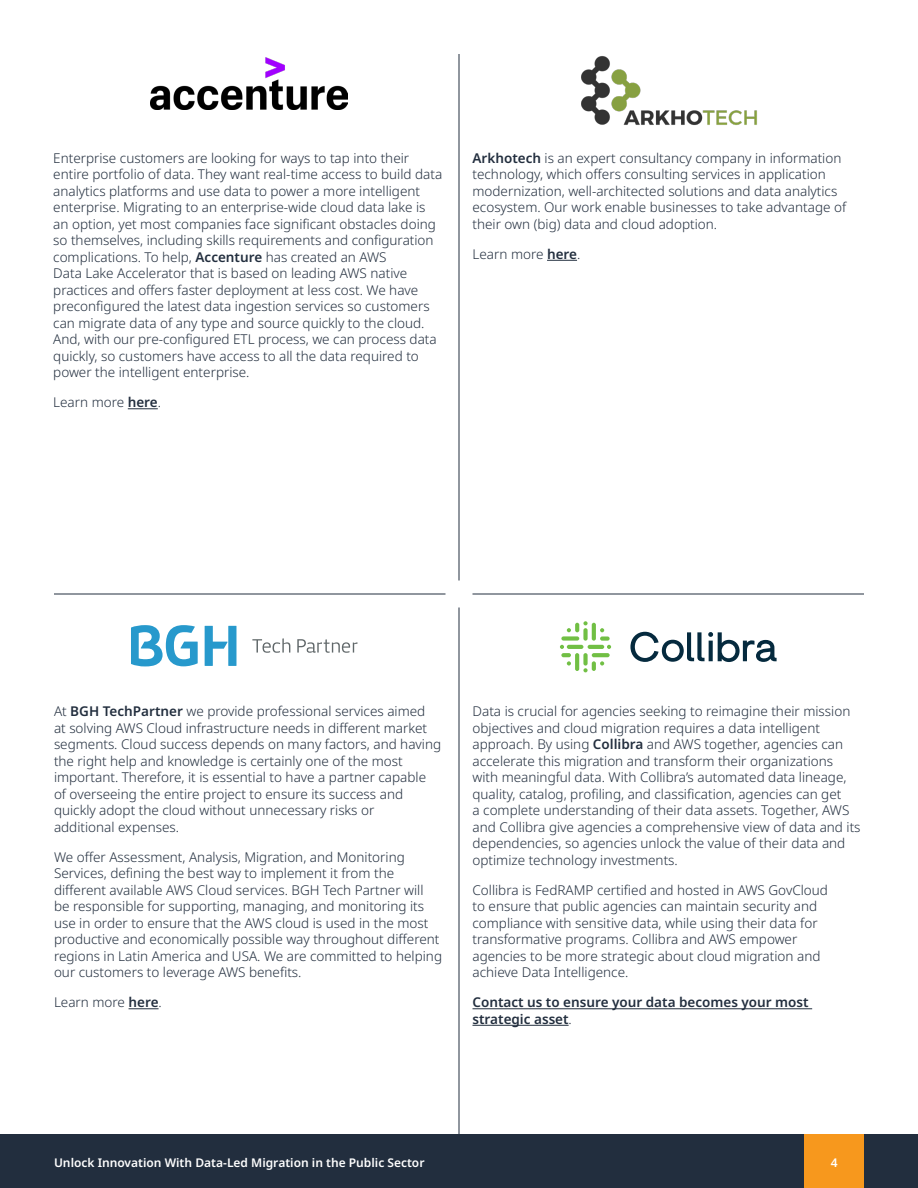
<style>
.page{position:relative;width:918px;height:1188px;background:#fff}
.page>*{position:absolute;margin:0;border:0;box-sizing:border-box;transform-origin:0 0}
.t1{font:300 13.5px/16.5px "Noto Sans";color:#222e3e}
.t2{font:600 13.5px/16.5px "Noto Sans";color:#222e3e}
.t3{font:600 12px "Noto Sans";color:#fff}
.t4{font:7.65px/9.1px "Myriad Pro";color:#231f20}
.s1{font-weight:600}
.s2{font-weight:300}
</style>
<div class="page">
<hr style="left:459px;top:54px;width:1px;height:526px;background:#222e3e">
<hr style="left:459px;top:608px;width:1px;height:526px;background:#222e3e">
<hr style="left:54px;top:594px;width:392px;height:1px;background:#222e3e">
<hr style="left:472px;top:594px;width:392px;height:1px;background:#222e3e">
<hr style="left:128px;top:408px;width:30px;height:1px;background:#222e3e">
<img style="left:151px;top:58px;width:196px;height:52px">
<hr style="left:472px;top:1008px;width:340px;height:1px;background:#222e3e">
<hr style="left:472px;top:1025px;width:97px;height:1px;background:#222e3e">
<svg style="left:560px;top:621px;width:51px;height:51px"></svg>
<svg style="left:630px;top:632px;width:147px;height:30px"></svg>
<div style="left:0;top:1134px;width:918px;height:54px;background:#222e3e"></div>
<div style="left:804px;top:1134px;width:60px;height:54px;background:#f7981d"></div>
<hr style="left:547px;top:260px;width:30px;height:1px;background:#222e3e">
<img style="left:581px;top:56px;width:176px;height:69px">
<hr style="left:129px;top:1008px;width:30px;height:1px;background:#222e3e">
<svg style="left:252px;top:638px;width:38px;height:15px"></svg>
<svg style="left:297px;top:639px;width:60px;height:14px"></svg>
<svg style="left:131px;top:625px;width:105px;height:41px"></svg>
<p class="t1" style="left:53px;top:150px;width:391px">Enterprise customers are looking for ways to tap into their entire portfolio of data. They want real-time access to build data analytics platforms and use data to power a more intelligent enterprise. Migrating to an enterprise-wide cloud data lake is an option, yet most companies face significant obstacles doing so themselves, including skills requirements and configuration complications. To help, <span class="s1">Accenture</span> has created an AWS<br>Data Lake Accelerator that is based on leading AWS native practices and offers faster deployment at less cost. We have preconfigured the latest data ingestion services so customers can migrate data of any type and source quickly to the cloud.<br>And, with our pre-configured ETL process, we can process data quickly, so customers have access to all the data required to power the intelligent enterprise.</p>
<p class="t1" style="left:53px;top:395px;width:109px">Learn more <span class="s1">here</span>.</p>
<p class="t1" style="left:472px;top:150px;width:375px"><span class="s1">Arkhotech</span> is an expert consultancy company in information technology, which offers consulting services in application modernization, well-architected solutions and data analytics ecosystem. Our work enable businesses to take advantage of their own (big) data and cloud adoption.</p>
<p class="t1" style="left:472px;top:246px;width:109px">Learn more <span class="s1">here</span>.</p>
<p class="t4" style="left:306px;top:703px;width:13px">Y: 6<br>K:0</p>
<p class="t4" style="left:367px;top:703px;width:17px">Y: 20<br>K: 55</p>
<p class="t1" style="left:54px;top:704px;width:389px">At <span class="s1">BGH TechPartner</span> we provide professional services aimed<br>at solving AWS Cloud infrastructure needs in different market segments. Cloud success depends on many factors, and having the right help and knowledge is certainly one of the most important. Therefore, it is essential to have a partner capable of overseeing the entire project to ensure its success and quickly adopt the cloud without unnecessary risks or<br>additional expenses.</p>
<p class="t1" style="left:54px;top:849px;width:390px">We offer Assessment, Analysis, Migration, and Monitoring Services, defining the best way to implement it from the different available AWS Cloud services. BGH Tech Partner will be responsible for supporting, managing, and monitoring its use in order to ensure that the AWS cloud is used in the most productive and economically possible way throughout different regions in Latin America and USA. We are committed to helping our customers to leverage AWS benefits.</p>
<p class="t1" style="left:54px;top:995px;width:109px">Learn more <span class="s1">here</span>.</p>
<p class="t1" style="left:472px;top:704px;width:390px">Data is crucial for agencies seeking to reimagine their mission objectives and cloud migration requires a data intelligent approach. By using <span class="s1">Collibra</span> and AWS together, agencies can accelerate this migration and transform their organizations with meaningful data. With Collibra’s automated data lineage, quality, catalog, profiling, and classification, agencies can get<br>a complete understanding of their data assets. Together, AWS and Collibra give agencies a comprehensive view of data and its dependencies, so agencies unlock the value of their data and optimize technology investments.</p>
<p class="t1" style="left:472px;top:882px;width:357px">Collibra is FedRAMP certified and hosted in AWS GovCloud to ensure that public agencies can maintain security and compliance with sensitive data, while using their data for transformative programs. Collibra and AWS empower agencies to be more strategic about cloud migration and achieve Data Intelligence.</p>
<p class="t2" style="left:472px;top:995px;width:338px">Contact us to ensure your data becomes your most strategic asset<span class="s2">.</span></p>
<p class="t3" style="left:54px;top:1155px;width:372px">Unlock Innovation With Data-Led Migration in the Public Sector</p>
<p class="t3" style="left:831px;top:1155px;width:8px">4</p>
</div>
